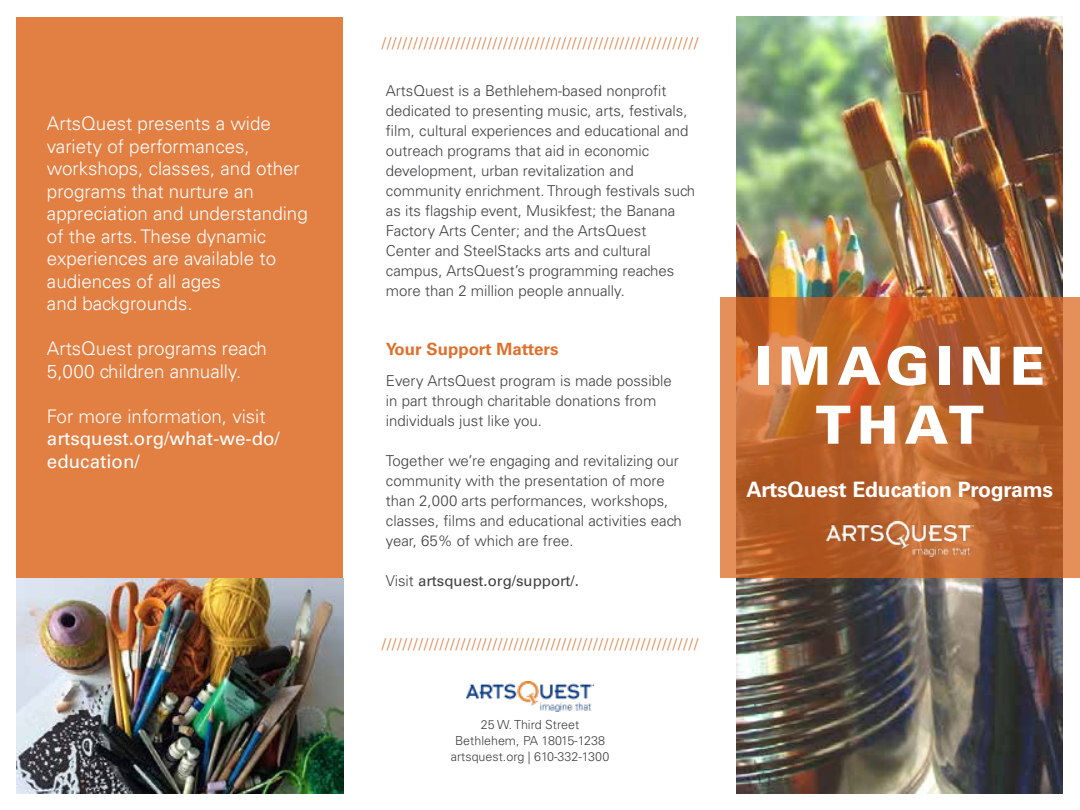
<style>
.page{position:relative;width:1080px;height:810px;background:#fff}
.page>*{position:absolute;margin:0;border:0;box-sizing:border-box;transform-origin:0 0}
.t1{font:900 52.75px/58.9px "Univers";letter-spacing:.12em;color:#fff;text-align:center}
.t2{font:700 21.25px "Univers";letter-spacing:-.01em;color:#fff}
.t3{font:300 18.75px/22.5px "Univers";color:#fff}
.t4{font:18.75px/22.5px "Univers";color:#fff}
.t5{font:700 16.88px "Univers";color:#df702c}
.t6{font:300 15px/20px "Univers";color:#414042}
.t7{font:300 15px "Univers";color:#db6015}
.t8{font:15px "Univers";color:#414042}
.t9{font:300 12.5px/16.2px "Univers";color:#414042;text-align:center}
.s1{font-weight:300}
</style>
<div class="page">
<img style="left:17px;top:578px;width:326px;height:215px">
<img style="left:737px;top:17px;width:326px;height:776px">
<div style="left:17px;top:17px;width:326px;height:561px;background:#e27f43"></div>
<img style="left:467px;top:681px;width:127px;height:30px">
<svg style="left:720px;top:297px;width:360px;height:281px;background:#bd652e"></svg>
<img style="left:826px;top:521px;width:147px;height:35px">
<p class="t3" style="left:47px;top:112px;width:262px">ArtsQuest presents a wide variety of performances, workshops, classes, and other programs that nurture an appreciation and understanding of the arts. These dynamic experiences are available to audiences of all ages<br>and backgrounds.</p>
<p class="t3" style="left:47px;top:337px;width:221px">ArtsQuest programs reach<br>5,000 children annually.</p>
<p class="t3" style="left:47px;top:405px;width:220px">For more information, visit</p>
<p class="t4" style="left:47px;top:427px;width:234px">artsquest.org/what-we-do/ education/</p>
<p class="t7" style="left:382px;top:34px;width:318px">////////////////////////////////////////////////////////////</p>
<p class="t6" style="left:386px;top:81px;width:311px">ArtsQuest is a Bethlehem-based nonprofit dedicated to presenting music, arts, festivals, film, cultural experiences and educational and outreach programs that aid in economic development, urban revitalization and community enrichment. Through festivals such as its flagship event, Musikfest; the Banana Factory Arts Center; and the ArtsQuest<br>Center and SteelStacks arts and cultural campus, ArtsQuest’s programming reaches more than 2 million people annually.</p>
<p class="t5" style="left:386px;top:340px;width:174px">Your Support Matters</p>
<p class="t6" style="left:386px;top:371px;width:287px">Every ArtsQuest program is made possible in part through charitable donations from individuals just like you.</p>
<p class="t6" style="left:386px;top:451px;width:297px">Together we’re engaging and revitalizing our community with the presentation of more than 2,000 arts performances, workshops, classes, films and educational activities each year, 65% of which are free.</p>
<p class="t8" style="left:386px;top:572px;width:195px"><span class="s1">Visit</span> artsquest.org/support/.</p>
<p class="t7" style="left:382px;top:635px;width:318px">////////////////////////////////////////////////////////////</p>
<p class="t9" style="left:451px;top:716px;width:160px">25 W. Third Street<br>Bethlehem, PA 18015-1238 artsquest.org | 610-332-1300</p>
<h1 class="t1" style="left:755px;top:336px;width:292px">IMAGINE<br>THAT</h1>
<h2 class="t2" style="left:746px;top:477px;width:308px">ArtsQuest Education Programs</h2>
</div>
